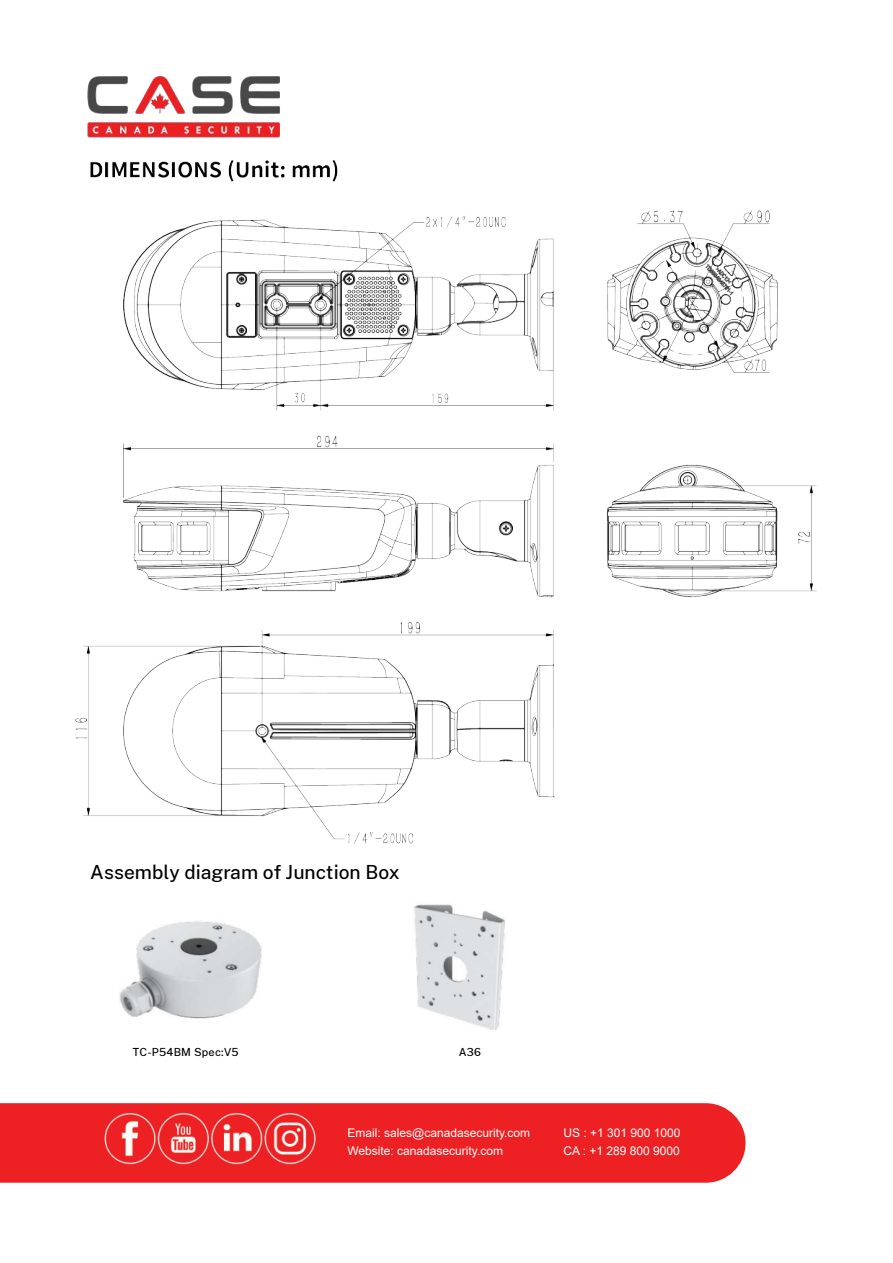
<style>
.page{position:relative;width:893px;height:1263px;background:#fff}
.page>*{position:absolute;margin:0;border:0;box-sizing:border-box;transform-origin:0 0}
.t1{font:500 19.2px "Public Sans";color:#010102}
.t2{font:12px "Arial";color:#fff}
.t3{font:500 10.95px "Public Sans";letter-spacing:.02em;color:#010102}
</style>
<div class="page">
<img style="left:0;top:160px;width:817px;height:1023px">
<img style="left:87px;top:76px;width:193px;height:62px">
<svg style="left:85px;top:892px;width:430px;height:147px"></svg>
<h1 class="t1" style="left:90px;top:863px;width:311px">Assembly diagram of Junction Box</h1>
<p class="t3" style="left:133px;top:1046px;width:107px">TC-P54BM Spec:V5</p>
<p class="t3" style="left:459px;top:1046px;width:24px">A36</p>
<p class="t2" style="left:347px;top:1128px;width:184px">Email: sales@canadasecurity.com</p>
<p class="t2" style="left:563px;top:1128px;width:119px">US : +1 301 900 1000</p>
<p class="t2" style="left:347px;top:1146px;width:157px">Website: canadasecurity.com</p>
<p class="t2" style="left:563px;top:1146px;width:118px">CA : +1 289 800 9000</p>
</div>
